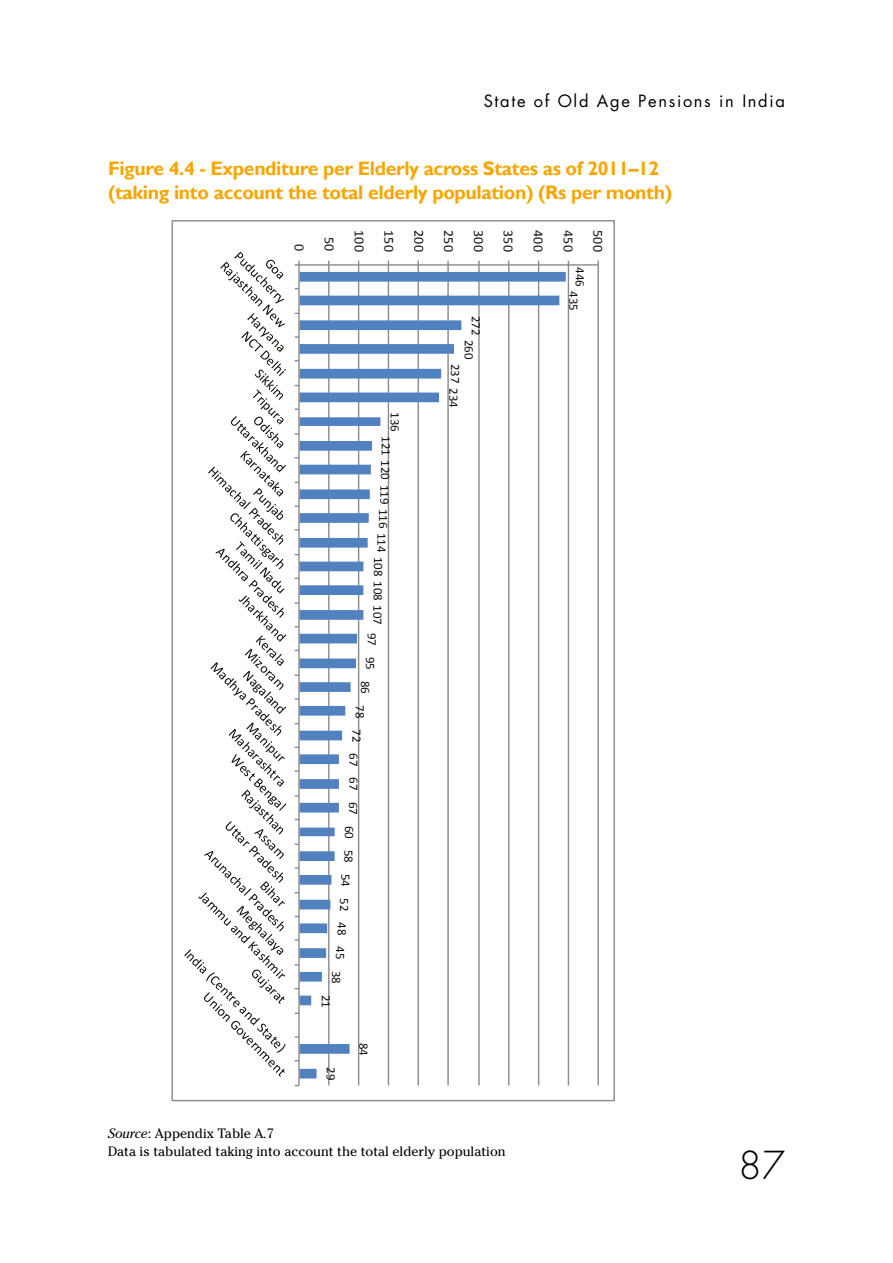
<style>
.page{position:relative;width:893px;height:1263px;background:#fff}
.page>*{position:absolute;margin:0;border:0;box-sizing:border-box;transform-origin:0 0}
.t1{font:300 37.5px "Futura";color:#000}
.t2{font:700 19.5px/23.4px "Gill Sans";letter-spacing:-.02em;color:#f7a600}
.t3{font:16.5px "Futura";letter-spacing:.1em;color:#000}
.t4{font:13.8px "Calibri";letter-spacing:.03em;color:#13110c}
.t5{font:13.5px/18px "Cheltenham Std";color:#000}
.t6{font:12.75px "Calibri";letter-spacing:-.005em;color:#13110c}
.s1{font-style:italic}
</style>
<div class="page">
<hr style="left:598px;top:265px;width:1px;height:820px;background:#8f8b89">
<hr style="left:568px;top:265px;width:1px;height:820px;background:#8f8b89">
<hr style="left:538px;top:265px;width:1px;height:820px;background:#8f8b89">
<hr style="left:508px;top:265px;width:1px;height:820px;background:#8f8b89">
<hr style="left:478px;top:265px;width:2px;height:820px;background:#8f8b89">
<hr style="left:447px;top:265px;width:2px;height:820px;background:#8f8b89">
<hr style="left:418px;top:265px;width:1px;height:820px;background:#8f8b89">
<hr style="left:388px;top:265px;width:1px;height:820px;background:#8f8b89">
<hr style="left:358px;top:265px;width:1px;height:820px;background:#8f8b89">
<hr style="left:328px;top:265px;width:1px;height:820px;background:#8f8b89">
<svg style="left:300px;top:272px;width:266px;height:806px"></svg>
<hr style="left:299px;top:264px;width:299px;height:2px;background:#8f8b89">
<hr style="left:298px;top:265px;width:2px;height:820px;background:#8f8b89">
<svg style="left:295px;top:261px;width:5px;height:5px"></svg>
<svg style="left:184px;top:252px;width:102px;height:824px"></svg>
<p class="t3" style="left:484px;top:91px;width:303px">State of Old Age Pensions in India</p>
<p class="t2" style="left:108px;top:158px;width:566px">Figure 4.4 - Expenditure per Elderly across States as of 2011–12 (taking into account the total elderly population) (Rs per month)</p>
<p class="t4" style="left:309px;top:244px;width:9px;rotate:90deg">0</p>
<p class="t4" style="left:339px;top:237px;width:16px;rotate:90deg">50</p>
<p class="t4" style="left:369px;top:230px;width:24px;rotate:90deg">100</p>
<p class="t4" style="left:399px;top:230px;width:24px;rotate:90deg">150</p>
<p class="t4" style="left:429px;top:230px;width:24px;rotate:90deg">200</p>
<p class="t4" style="left:458px;top:230px;width:24px;rotate:90deg">250</p>
<p class="t4" style="left:488px;top:230px;width:24px;rotate:90deg">300</p>
<p class="t4" style="left:518px;top:230px;width:24px;rotate:90deg">350</p>
<p class="t4" style="left:548px;top:230px;width:24px;rotate:90deg">400</p>
<p class="t4" style="left:578px;top:230px;width:24px;rotate:90deg">450</p>
<p class="t4" style="left:608px;top:230px;width:24px;rotate:90deg">500</p>
<p class="t6" style="left:485px;top:316px;width:21px;rotate:90deg">272</p>
<p class="t6" style="left:478px;top:340px;width:21px;rotate:90deg">260</p>
<p class="t6" style="left:404px;top:412px;width:21px;rotate:90deg">136</p>
<p class="t6" style="left:391px;top:436px;width:190px;rotate:90deg">121 120 119 116 114 108 108 107</p>
<p class="t6" style="left:362px;top:633px;width:352px;rotate:90deg">97 95 86 78 72 67 67 67 60 58 54 52 48 45 38</p>
<p class="t6" style="left:335px;top:995px;width:15px;rotate:90deg">21</p>
<p class="t6" style="left:340px;top:1067px;width:15px;rotate:90deg">29</p>
<p class="t6" style="left:373px;top:1043px;width:15px;rotate:90deg">84</p>
<p class="t6" style="left:463px;top:364px;width:45px;rotate:90deg">237 234</p>
<p class="t5" style="left:108px;top:1124px;width:399px"><span class="s1">Source</span>: Appendix Table A.7<br>Data is tabulated taking into account the total elderly population</p>
<p class="t6" style="left:589px;top:267px;width:21px;rotate:90deg">446</p>
<p class="t6" style="left:583px;top:291px;width:21px;rotate:90deg">435</p>
<h1 class="t1" style="left:738px;top:1142px;width:48px">87</h1>
</div>
